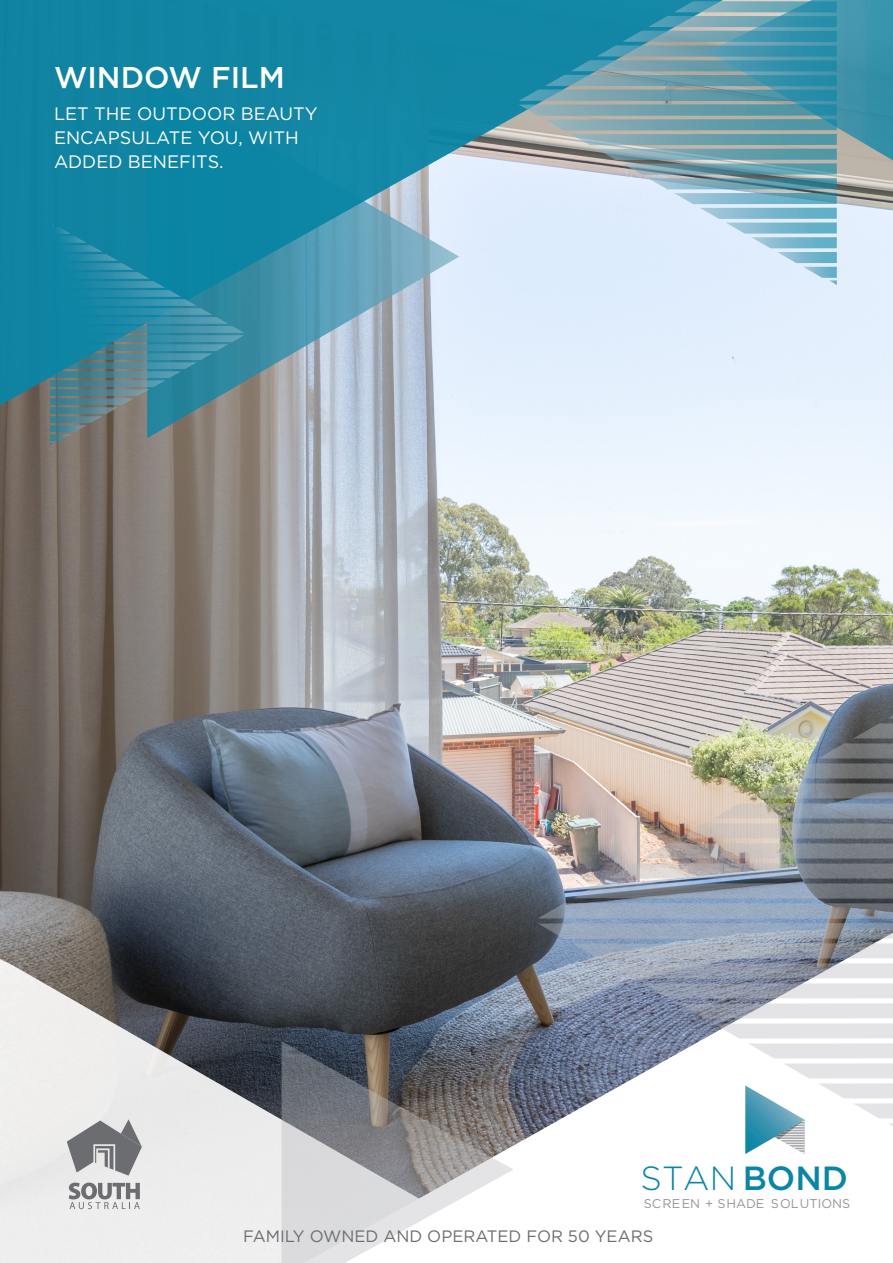
<style>
.page{position:relative;width:893px;height:1263px;background:#fff}
.page>*{position:absolute;margin:0;border:0;box-sizing:border-box;transform-origin:0 0}
.t1{font:300 33.45px "Gotham";color:#0a85a5}
.t2{font:500 30px "Gotham";color:#fff}
.t3{font:18px/24px "Gotham";color:#fff}
.t4{font:16.5px "Gotham";color:#6c6d70}
.t5{font:12.6px "Gotham";color:#939598}
.s1{font-weight:500}
</style>
<div class="page">
<img style="left:0;top:285px;width:893px;height:667px">
<svg style="left:244px;top:412px;width:215px;height:26px;background:#b3bac2"></svg>
<svg style="left:0;top:0;width:723px;height:412px;background:#58a4bc"></svg>
<svg style="left:519px;top:0;width:374px;height:285px;background:#88b5c4"></svg>
<svg style="left:50px;top:223px;width:194px;height:222px;background:#378599"></svg>
<svg style="left:304px;top:933px;width:234px;height:212px;background:#585d66"></svg>
<svg style="left:0;top:952px;width:470px;height:311px;background:#a4a5a8"></svg>
<svg style="left:282px;top:1041px;width:232px;height:222px"></svg>
<img style="left:538px;top:703px;width:355px;height:451px">
<svg style="left:69px;top:1182px;width:71px;height:27px;background:#b7b7b9"></svg>
<svg style="left:67px;top:1119px;width:75px;height:56px;background:#a1a2a3"></svg>
<p class="t2" style="left:54px;top:60px;width:232px">WINDOW FILM</p>
<p class="t3" style="left:54px;top:101px;width:265px">LET THE OUTDOOR BEAUTY<br>ENCAPSULATE YOU, WITH<br>ADDED BENEFITS.</p>
<h1 class="t1" style="left:641px;top:1160px;width:209px">STAN <span class="s1">BOND</span></h1>
<p class="t5" style="left:644px;top:1196px;width:208px">SCREEN + SHADE SOLUTIONS</p>
<p class="t4" style="left:243px;top:1227px;width:411px">FAMILY OWNED AND OPERATED FOR 50 YEARS</p>
</div>
